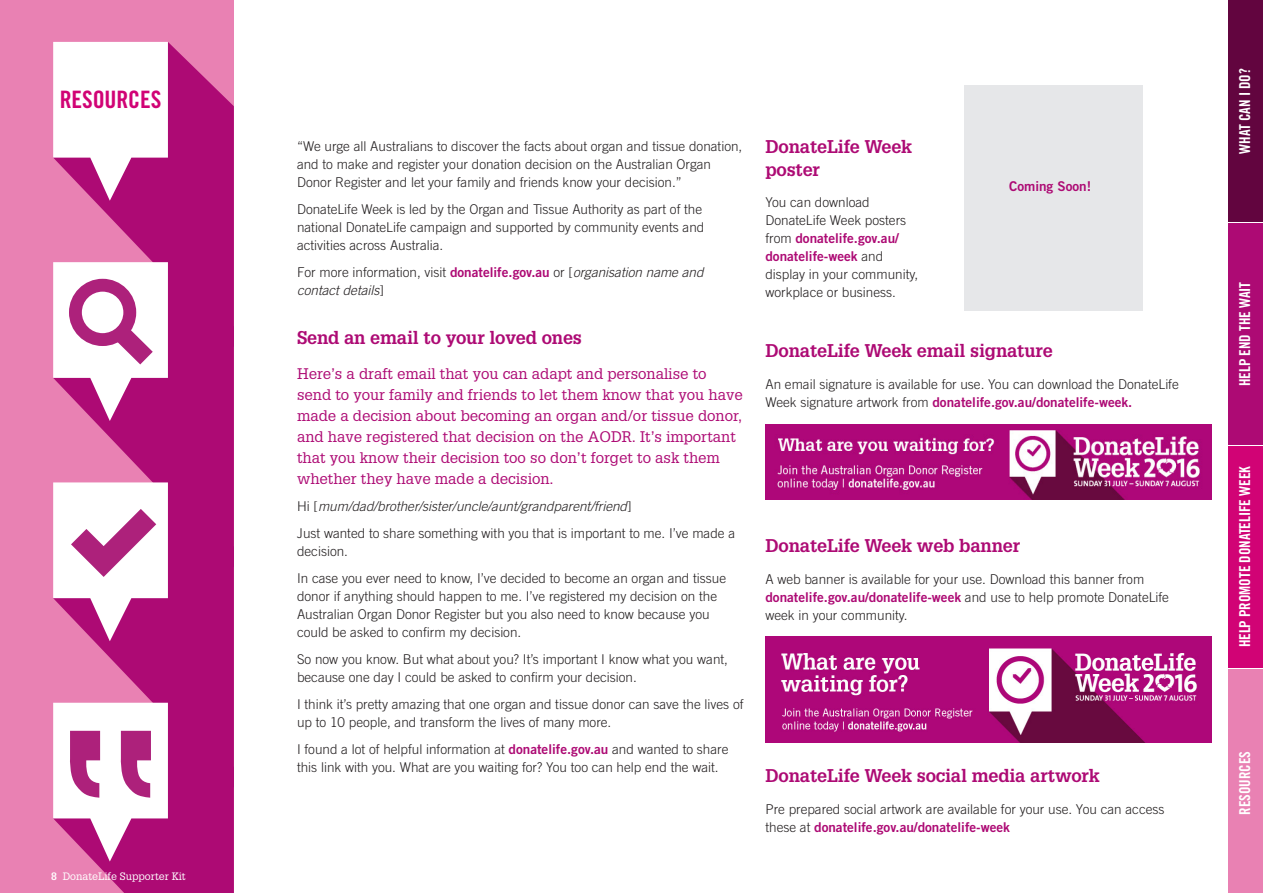
<style>
.page{position:relative;width:1263px;height:893px;background:#fff}
.page>*{position:absolute;margin:0;border:0;box-sizing:border-box;transform-origin:0 0}
.Sidebar{font:24px "Trade Gothic Bold Cond Twenty";letter-spacing:-.005em;color:#d10375}
.Heading__level_2{font:700 18px/22.5px "Glypha LT Std";letter-spacing:-.01em;color:#ad0a74}
.Intro_coloured{font:15px/21px "Glypha LT Std";color:#ad0a74}
.t1{font:15px "Trade Gothic Bold Cond Twenty";letter-spacing:-.005em;color:#fff}
.Body_copy{font:300 13.5px/18px "Trade Gothic";color:#231f20}
.Body_copy-2{font:italic 300 13.5px/18px "Trade Gothic";color:#231f20}
.Body_copy-3{font:13.5px "Trade Gothic Bold Two";color:#ad0a74}
.t2{font:10.5px "Glypha";color:#fff}
.s1{font-weight:700}
.s2{font-style:normal}
.s3{font-family:"Trade Gothic Bold Two";font-weight:400;font-style:normal;color:#ad0a74}
.s4{font-family:"Trade Gothic Bold Two";font-weight:400;color:#ad0a74}
</style>
<div class="page">
<div style="left:0;top:0;width:234px;height:893px;background:#e981b3"></div>
<svg style="left:94px;top:42px;width:140px;height:220px;fill:#ad0a74"></svg>
<svg style="left:53px;top:42px;width:115px;height:159px"></svg>
<svg style="left:94px;top:262px;width:140px;height:220px;fill:#ad0a74"></svg>
<svg style="left:53px;top:482px;width:181px;height:221px;fill:#ad0a74"></svg>
<svg style="left:53px;top:482px;width:115px;height:159px"></svg>
<svg style="left:53px;top:703px;width:181px;height:190px"></svg>
<svg style="left:53px;top:262px;width:115px;height:159px"></svg>
<div style="left:1229px;top:0;width:34px;height:221px;background:#62053f"></div>
<div style="left:1229px;top:223px;width:34px;height:221px;background:#ad0a74"></div>
<div style="left:1229px;top:446px;width:34px;height:222px;background:#d10375"></div>
<div style="left:1229px;top:670px;width:34px;height:223px;background:#e981b3"></div>
<img style="left:765px;top:424px;width:447px;height:76px">
<div style="left:964px;top:85px;width:178px;height:226px;background:#e6e7e9"></div>
<img style="left:765px;top:636px;width:447px;height:107px">
<p class="Sidebar" style="left:60px;top:85px;width:103px">RESOURCES</p>
<p class="t2" style="left:51px;top:870px;width:136px"><span class="s1">8</span> DonateLife Supporter Kit</p>
<p class="Body_copy" style="left:297px;top:137px;width:447px">“We urge all Australians to discover the facts about organ and tissue donation, and to make and register your donation decision on the Australian Organ<br>Donor Register and let your family and friends know your decision.”</p>
<p class="Body_copy" style="left:297px;top:200px;width:409px">DonateLife Week is led by the Organ and Tissue Authority as part of the national DonateLife campaign and supported by community events and activities across Australia.</p>
<p class="Body_copy-2" style="left:297px;top:263px;width:408px"><span class="s2">For more information, visit</span> <span class="s3">donatelife.gov.au</span> <span class="s2">or [</span>organisation name and contact details<span class="s2">]</span></p>
<p class="Heading__level_2" style="left:297px;top:326px;width:286px">Send an email to your loved ones</p>
<p class="Intro_coloured" style="left:297px;top:363px;width:447px">Here’s a draft email that you can adapt and personalise to send to your family and friends to let them know that you have made a decision about becoming an organ and/or tissue donor, and have registered that decision on the AODR. It’s important that you know their decision too so don’t forget to ask them whether they have made a decision.</p>
<p class="Body_copy-2" style="left:297px;top:497px;width:336px"><span class="s2">Hi [</span>mum/dad/brother/sister/uncle/aunt/grandparent/friend<span class="s2">]</span></p>
<p class="Body_copy" style="left:297px;top:524px;width:440px">Just wanted to share something with you that is important to me. I’ve made a decision.</p>
<p class="Body_copy" style="left:297px;top:569px;width:431px">In case you ever need to know, I’ve decided to become an organ and tissue donor if anything should happen to me. I’ve registered my decision on the Australian Organ Donor Register but you also need to know because you could be asked to confirm my decision.</p>
<p class="Body_copy" style="left:297px;top:650px;width:432px">So now you know. But what about you? It’s important I know what you want, because one day I could be asked to confirm your decision.</p>
<p class="Body_copy" style="left:297px;top:695px;width:448px">I think it’s pretty amazing that one organ and tissue donor can save the lives of up to 10 people, and transform the lives of many more.</p>
<p class="Body_copy" style="left:297px;top:740px;width:433px">I found a lot of helpful information at <span class="s4">donatelife.gov.au</span> and wanted to share this link with you. What are you waiting for? You too can help end the wait.</p>
<p class="Heading__level_2" style="left:765px;top:135px;width:148px">DonateLife Week poster</p>
<p class="Body_copy" style="left:765px;top:193px;width:154px">You can download<br>DonateLife Week posters from <span class="s4">donatelife.gov.au/ donatelife-week</span> and display in your community, workplace or business.</p>
<p class="Body_copy-3" style="left:1009px;top:178px;width:84px">Coming Soon!</p>
<p class="Heading__level_2" style="left:765px;top:339px;width:289px">DonateLife Week email signature</p>
<p class="Body_copy" style="left:765px;top:375px;width:415px">An email signature is available for use. You can download the DonateLife<br>Week signature artwork from <span class="s4">donatelife.gov.au/donatelife-week.</span></p>
<p class="Heading__level_2" style="left:765px;top:534px;width:256px">DonateLife Week web banner</p>
<p class="Body_copy" style="left:765px;top:570px;width:405px">A web banner is available for your use. Download this banner from <span class="s4">donatelife.gov.au/donatelife-week</span> and use to help promote DonateLife week in your community.</p>
<p class="Heading__level_2" style="left:765px;top:764px;width:336px">DonateLife Week social media artwork</p>
<p class="Body_copy" style="left:765px;top:800px;width:401px">Pre prepared social artwork are available for your use. You can access these at <span class="s4">donatelife.gov.au/donatelife-week</span></p>
<p class="t1" style="left:1235px;top:154px;width:87px;rotate:-90deg">WHAT CAN I DO?</p>
<p class="t1" style="left:1235px;top:386px;width:106px;rotate:-90deg">HELP END THE WAIT</p>
<p class="t1" style="left:1235px;top:647px;width:183px;rotate:-90deg">HELP PROMOTE DONATELIFE WEEK</p>
<p class="t1" style="left:1235px;top:815px;width:65px;rotate:-90deg">RESOURCES</p>
</div>
